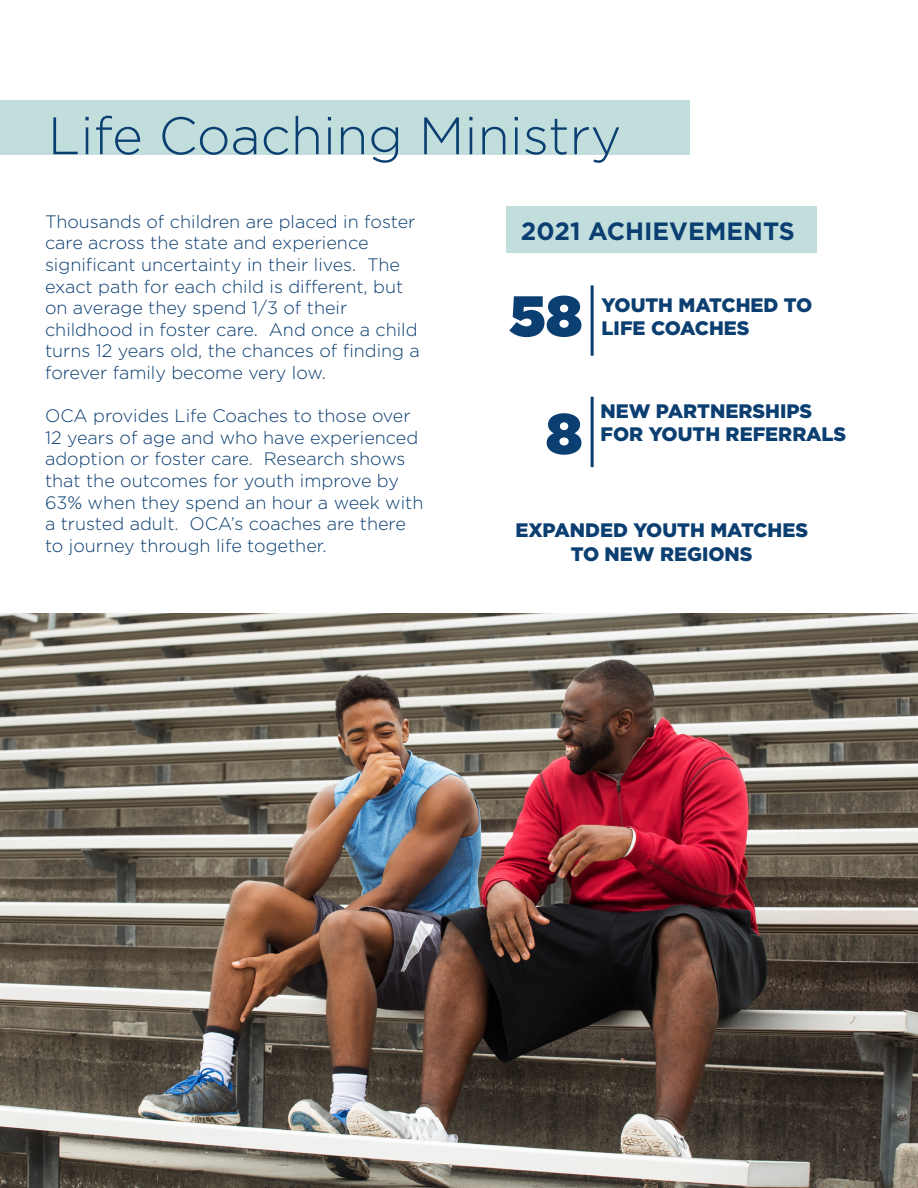
<style>
.page{position:relative;width:918px;height:1188px;background:#fff}
.page>*{position:absolute;margin:0;border:0;box-sizing:border-box;transform-origin:0 0}
.t1{font:900 57.15px/117.8px "Gotham HTF";color:#0b3e71;text-align:right}
.t2{font:300 52.65px "Gotham HTF";color:#0b3e71}
.t3{font:700 25.05px "Gotham HTF";color:#0b3e71}
.t4{font:900 19.5px/23.4px "Gotham HTF";color:#0b3e71}
.t5{font:300 18px/21.6px "Gotham HTF";color:#0b3e71}
</style>
<div class="page">
<hr style="left:591px;top:285px;width:3px;height:71px;background:#0b3e71">
<hr style="left:591px;top:397px;width:3px;height:70px;background:#0b3e71">
<img style="left:0;top:614px;width:918px;height:574px">
<div style="left:0;top:100px;width:690px;height:54px;background:#c1dedc"></div>
<div style="left:506px;top:207px;width:311px;height:46px;background:#c1dedc"></div>
<h2 class="t2" style="left:48px;top:107px;width:575px">Life Coaching Ministry</h2>
<p class="t5" style="left:45px;top:210px;width:376px">Thousands of children are placed in foster care across the state and experience significant uncertainty in their lives. The exact path for each child is different, but on average they spend 1/3 of their childhood in foster care. And once a child turns 12 years old, the chances of finding a forever family become very low.</p>
<p class="t5" style="left:45px;top:405px;width:380px">OCA provides Life Coaches to those over 12 years of age and who have experienced adoption or foster care. Research shows that the outcomes for youth improve by 63% when they spend an hour a week with a trusted adult. OCA’s coaches are there to journey through life together.</p>
<h3 class="t3" style="left:521px;top:216px;width:275px">2021 ACHIEVEMENTS</h3>
<h1 class="t1" style="left:510px;top:256px;width:74px">58<br>8</h1>
<p class="t4" style="left:602px;top:293px;width:212px">YOUTH MATCHED TO<br>LIFE COACHES</p>
<p class="t4" style="left:600px;top:399px;width:247px">NEW PARTNERSHIPS<br>FOR YOUTH REFERRALS</p>
<p class="t4" style="left:515px;top:518px;width:294px;text-align:center">EXPANDED YOUTH MATCHES<br>TO NEW REGIONS</p>
</div>
